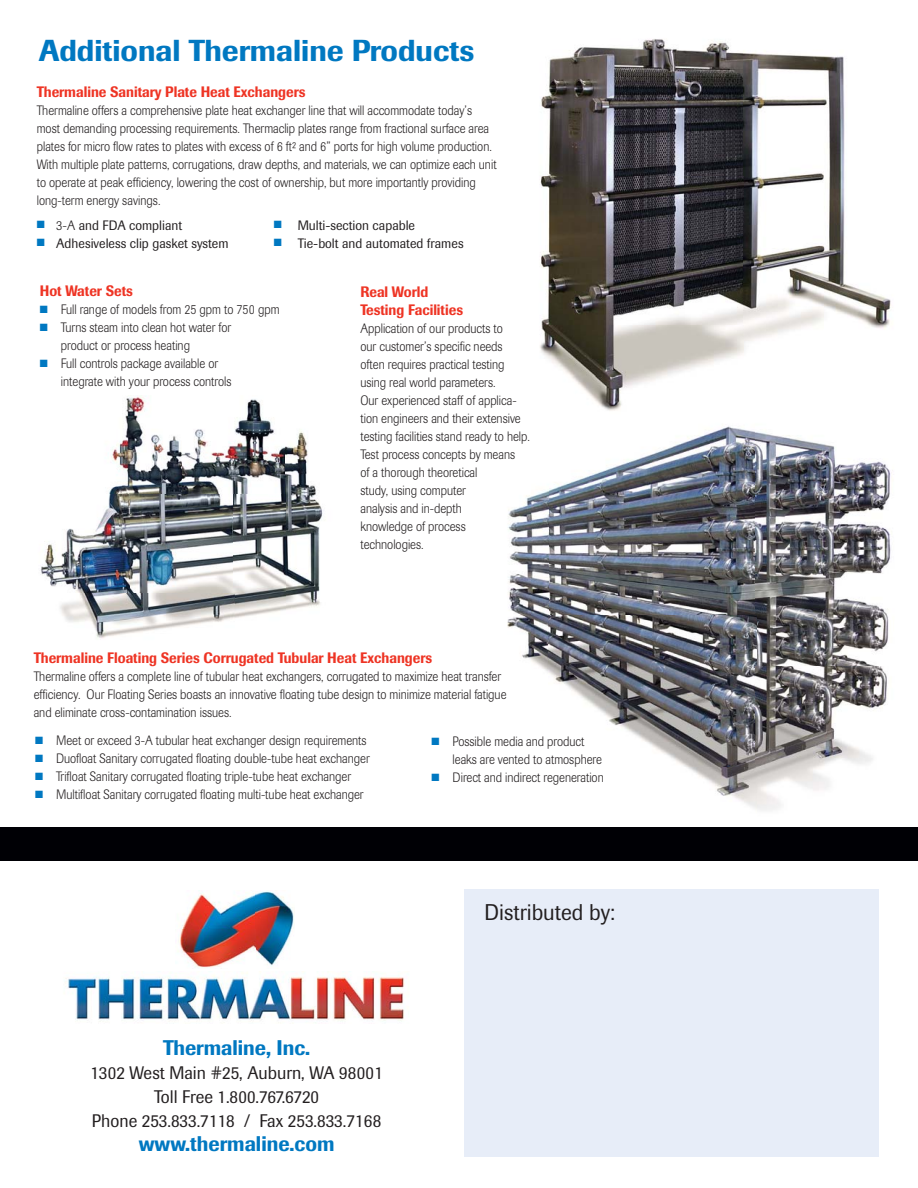
<style>
.page{position:relative;width:918px;height:1188px;background:#fff}
.page>*{position:absolute;margin:0;border:0;box-sizing:border-box;transform-origin:0 0}
.t1{font:500 30px "Imago";color:#0078c1}
.t2{font:22.5px "Imago";color:#231f20;scale:.95 1}
.t3{font:500 21px "Imago";color:#0078c1;scale:.95 1}
.t4{font:18px/24px "Imago";color:#231f20;text-align:center;scale:.95 1}
.t5{font:500 15px/18px "Imago";color:#ee3424;scale:.9 1}
.t6{font:300 13.5px/18px "Imago";color:#231f20;scale:.9 1}
.t7{font:13.5px "Imago";color:#231f20;scale:.95 1}
.s1{color:#0078c1}
.s2{font-weight:300}
</style>
<div class="page">
<img style="left:549px;top:426px;width:207px;height:341px">
<img style="left:756px;top:432px;width:135px;height:379px">
<img style="left:507px;top:490px;width:42px;height:183px">
<img style="left:687px;top:767px;width:69px;height:42px">
<img style="left:540px;top:39px;width:351px;height:372px">
<div style="left:465px;top:889px;width:414px;height:268px;background:#e7edf8"></div>
<div style="left:0;top:828px;width:918px;height:33px;background:#000005"></div>
<img style="left:178px;top:891px;width:116px;height:77px">
<img style="left:65px;top:973px;width:340px;height:49px">
<img style="left:109px;top:395px;width:176px;height:99px">
<img style="left:285px;top:431px;width:38px;height:179px">
<img style="left:41px;top:494px;width:245px;height:144px">
<h1 class="t1" style="left:39px;top:40px;width:437px">Additional Thermaline Products</h1>
<p class="t5" style="left:37px;top:84px;width:300px">Thermaline Sanitary Plate Heat Exchangers</p>
<p class="t6" style="left:37px;top:103px;width:512px">Thermaline offers a comprehensive plate heat exchanger line that will accommodate today’s most demanding processing requirements. Thermaclip plates range from fractional surface area plates for micro flow rates to plates with excess of 6 ft² and 6” ports for high volume production.<br>With multiple plate patterns, corrugations, draw depths, and materials, we can optimize each unit to operate at peak efficiency, lowering the cost of ownership, but more importantly providing long-term energy savings.</p>
<p class="t7" style="left:37px;top:220px;width:155px"><span class="s1">■</span> <span class="s2">3-A</span> and FDA compliant</p>
<p class="t7" style="left:274px;top:220px;width:150px"><span class="s1">■</span> Multi-section capable</p>
<p class="t7" style="left:37px;top:238px;width:203px"><span class="s1">■</span> Adhesiveless clip gasket system</p>
<p class="t7" style="left:274px;top:238px;width:201px"><span class="s1">■</span> Tie-bolt and automated frames</p>
<p class="t5" style="left:40px;top:284px;width:105px">Hot Water Sets</p>
<p class="t6" style="left:40px;top:302px;width:268px"><span class="s1">■</span> Full range of models from 25 gpm to 750 gpm</p>
<p class="t6" style="left:61px;top:320px;width:191px;text-indent:-21px"><span class="s1">■</span> Turns steam into clean hot water for product or process heating</p>
<p class="t6" style="left:61px;top:356px;width:191px;text-indent:-21px"><span class="s1">■</span> Full controls package available or integrate with your process controls</p>
<p class="t5" style="left:360px;top:284px;width:116px">Real World<br>Testing Facilities</p>
<p class="t6" style="left:360px;top:321px;width:190px">Application of our products to<br>our customer’s specific needs often requires practical testing using real world parameters.<br>Our experienced staff of applica&shy;tion engineers and their extensive testing facilities stand ready to help.<br>Test process concepts by means<br>of a thorough theoretical<br>study, using computer<br>analysis and in-depth<br>knowledge of process technologies.</p>
<p class="t5" style="left:34px;top:651px;width:444px">Thermaline Floating Series Corrugated Tubular Heat Exchangers</p>
<p class="t6" style="left:34px;top:669px;width:527px">Thermaline offers a complete line of tubular heat exchangers, corrugated to maximize heat transfer efficiency. Our Floating Series boasts an innovative floating tube design to minimize material fatigue and eliminate cross-contamination issues.</p>
<p class="t6" style="left:35px;top:733px;width:370px"><span class="s1">■</span> Meet or exceed 3-A tubular heat exchanger design requirements</p>
<p class="t6" style="left:35px;top:751px;width:374px"><span class="s1">■</span> Duofloat Sanitary corrugated floating double-tube heat exchanger</p>
<p class="t6" style="left:35px;top:769px;width:353px"><span class="s1">■</span> Trifloat Sanitary corrugated floating triple-tube heat exchanger</p>
<p class="t6" style="left:35px;top:787px;width:367px"><span class="s1">■</span> Multifloat Sanitary corrugated floating multi-tube heat exchanger</p>
<p class="t6" style="left:453px;top:734px;width:167px;text-indent:-21px"><span class="s1">■</span> Possible media and product leaks are vented to atmosphere</p>
<p class="t6" style="left:432px;top:770px;width:193px"><span class="s1">■</span> Direct and indirect regeneration</p>
<h3 class="t3" style="left:163px;top:1040px;width:156px">Thermaline, Inc.</h3>
<h3 class="t4" style="left:90px;top:1063px;width:309px">1302 West Main #25, Auburn, WA 98001<br>Toll Free 1.800.767.6720<br>Phone 253.833.7118 / Fax 253.833.7168</h3>
<h3 class="t3" style="left:139px;top:1136px;width:208px">www.thermaline.com</h3>
<h2 class="t2" style="left:484px;top:905px;width:139px">Distributed by:</h2>
</div>
